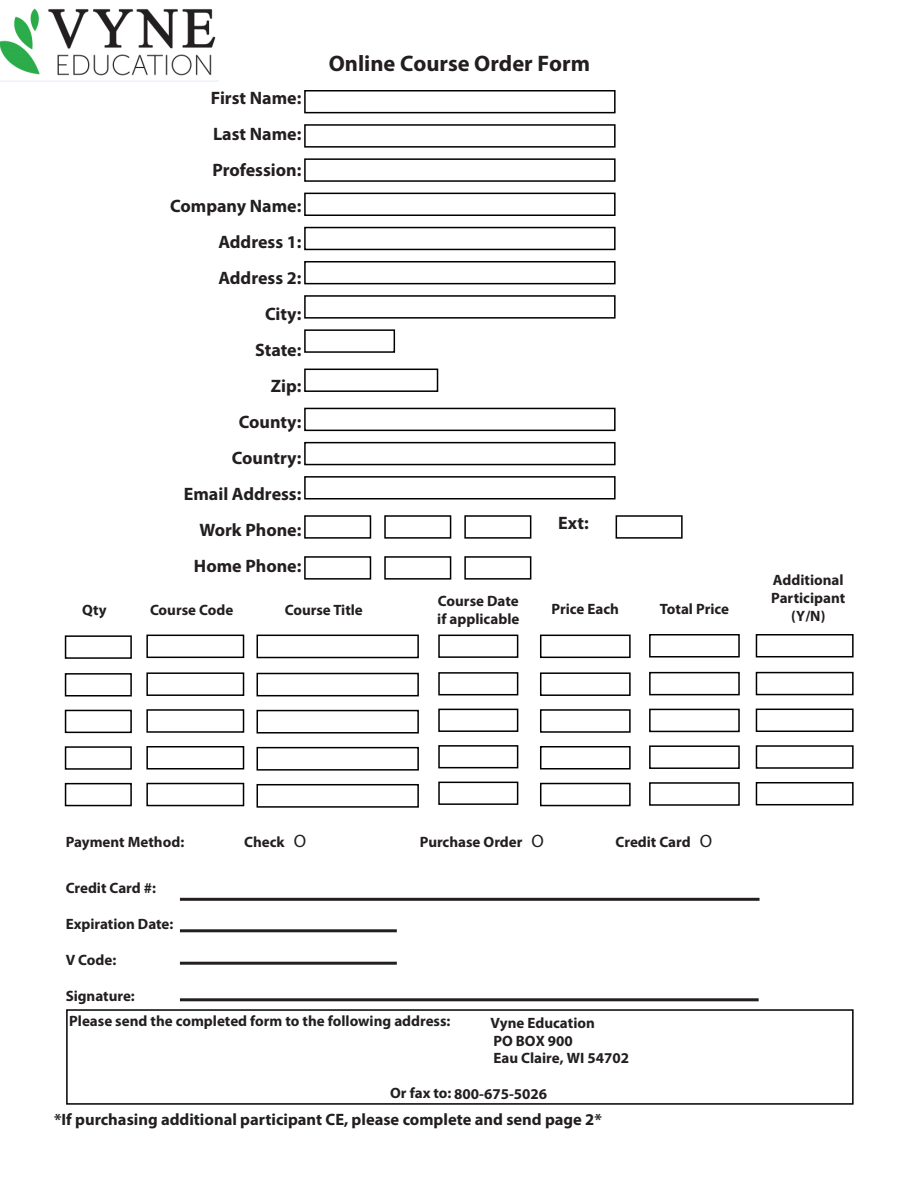
<style>
.page{position:relative;width:918px;height:1188px;background:#fff}
.page>*{position:absolute;margin:0;border:0;box-sizing:border-box;transform-origin:0 0}
.t1{font:700 22.5px "Myriad Pro";color:#231f20}
.t2{font:700 18px/36px "Myriad Pro";color:#231f20;text-align:right}
.t3{font:700 16.5px "Myriad Pro";color:#231f20}
.t4{font:700 15px/18px "Myriad Pro";color:#231f20}
.s1{font-weight:400;font-size:18px;color:#fff}
.s2{font-weight:400;font-size:18px}
</style>
<div class="page">
<div style="left:304px;top:90px;width:312px;height:23px;background:#fff;border:2px solid #000"></div>
<div style="left:304px;top:193px;width:312px;height:23px;background:#fff;border:2px solid #000"></div>
<div style="left:304px;top:124px;width:312px;height:24px;background:#fff;border:2px solid #000"></div>
<div style="left:304px;top:158px;width:312px;height:24px;background:#fff;border:2px solid #000"></div>
<div style="left:304px;top:227px;width:312px;height:23px;background:#fff;border:2px solid #000"></div>
<div style="left:304px;top:261px;width:312px;height:23px;background:#fff;border:2px solid #000"></div>
<div style="left:304px;top:295px;width:312px;height:24px;background:#fff;border:2px solid #000"></div>
<div style="left:304px;top:329px;width:91px;height:24px;background:#fff;border:2px solid #000"></div>
<div style="left:304px;top:369px;width:134px;height:23px;background:#fff;border:2px solid #000"></div>
<div style="left:304px;top:408px;width:312px;height:23px;background:#fff;border:2px solid #000"></div>
<div style="left:304px;top:442px;width:312px;height:23px;background:#fff;border:2px solid #000"></div>
<div style="left:304px;top:476px;width:312px;height:24px;background:#fff;border:2px solid #000"></div>
<div style="left:304px;top:515px;width:67px;height:24px;background:#fff;border:2px solid #000"></div>
<div style="left:384px;top:515px;width:67px;height:24px;background:#fff;border:2px solid #000"></div>
<div style="left:464px;top:515px;width:67px;height:24px;background:#fff;border:2px solid #000"></div>
<div style="left:616px;top:515px;width:67px;height:24px;background:#fff;border:2px solid #000"></div>
<div style="left:304px;top:556px;width:67px;height:24px;background:#fff;border:2px solid #000"></div>
<div style="left:384px;top:556px;width:67px;height:24px;background:#fff;border:2px solid #000"></div>
<div style="left:464px;top:556px;width:67px;height:24px;background:#fff;border:2px solid #000"></div>
<div style="left:66px;top:1009px;width:788px;height:96px;background:#fff;border:2px solid #000"></div>
<div style="left:180px;top:998px;width:579px;height:3px;border:2px solid #231f20"></div>
<div style="left:180px;top:898px;width:580px;height:3px;border:2px solid #231f20"></div>
<div style="left:180px;top:929px;width:217px;height:3px;border:2px solid #231f20"></div>
<div style="left:180px;top:962px;width:217px;height:3px;border:2px solid #231f20"></div>
<div style="left:65px;top:635px;width:67px;height:24px;background:#fff;border:2px solid #000"></div>
<div style="left:65px;top:673px;width:67px;height:24px;background:#fff;border:2px solid #000"></div>
<div style="left:65px;top:710px;width:67px;height:23px;background:#fff;border:2px solid #000"></div>
<div style="left:65px;top:746px;width:67px;height:24px;background:#fff;border:2px solid #000"></div>
<div style="left:65px;top:783px;width:67px;height:23px;background:#fff;border:2px solid #000"></div>
<div style="left:146px;top:635px;width:98px;height:23px;background:#fff;border:2px solid #000"></div>
<div style="left:146px;top:672px;width:98px;height:24px;background:#fff;border:2px solid #000"></div>
<div style="left:146px;top:709px;width:98px;height:24px;background:#fff;border:2px solid #000"></div>
<div style="left:146px;top:746px;width:98px;height:24px;background:#fff;border:2px solid #000"></div>
<div style="left:146px;top:783px;width:98px;height:23px;background:#fff;border:2px solid #000"></div>
<div style="left:257px;top:635px;width:162px;height:23px;background:#fff;border:2px solid #000"></div>
<div style="left:257px;top:673px;width:162px;height:23px;background:#fff;border:2px solid #000"></div>
<div style="left:257px;top:710px;width:162px;height:24px;background:#fff;border:2px solid #000"></div>
<div style="left:257px;top:747px;width:162px;height:24px;background:#fff;border:2px solid #000"></div>
<div style="left:257px;top:784px;width:162px;height:24px;background:#fff;border:2px solid #000"></div>
<div style="left:438px;top:635px;width:80px;height:23px;background:#fff;border:2px solid #000"></div>
<div style="left:438px;top:672px;width:80px;height:23px;background:#fff;border:2px solid #000"></div>
<div style="left:438px;top:709px;width:80px;height:23px;background:#fff;border:2px solid #000"></div>
<div style="left:438px;top:745px;width:80px;height:23px;background:#fff;border:2px solid #000"></div>
<div style="left:438px;top:782px;width:80px;height:23px;background:#fff;border:2px solid #000"></div>
<div style="left:649px;top:634px;width:91px;height:24px;background:#fff;border:2px solid #000"></div>
<div style="left:649px;top:672px;width:91px;height:23px;background:#fff;border:2px solid #000"></div>
<div style="left:649px;top:709px;width:91px;height:23px;background:#fff;border:2px solid #000"></div>
<div style="left:649px;top:745px;width:91px;height:24px;background:#fff;border:2px solid #000"></div>
<div style="left:649px;top:782px;width:91px;height:24px;background:#fff;border:2px solid #000"></div>
<div style="left:756px;top:634px;width:98px;height:23px;background:#fff;border:2px solid #000"></div>
<div style="left:756px;top:672px;width:98px;height:23px;background:#fff;border:2px solid #000"></div>
<div style="left:756px;top:709px;width:98px;height:23px;background:#fff;border:2px solid #000"></div>
<div style="left:756px;top:745px;width:98px;height:24px;background:#fff;border:2px solid #000"></div>
<div style="left:756px;top:782px;width:98px;height:23px;background:#fff;border:2px solid #000"></div>
<div style="left:540px;top:635px;width:91px;height:23px;background:#fff;border:2px solid #000"></div>
<div style="left:540px;top:672px;width:91px;height:24px;background:#fff;border:2px solid #000"></div>
<div style="left:540px;top:709px;width:91px;height:24px;background:#fff;border:2px solid #000"></div>
<div style="left:540px;top:746px;width:91px;height:24px;background:#fff;border:2px solid #000"></div>
<div style="left:540px;top:783px;width:91px;height:23px;background:#fff;border:2px solid #000"></div>
<img style="left:0;top:8px;width:219px;height:73px">
<p class="t2" style="left:170px;top:79px;width:133px">First Name:<br>Last Name:<br>Profession:<br>Company Name:<br>Address 1:<br>Address 2:<br>City:<br>State:<br>Zip:<br>County:<br>Country:<br>Email Address:<br>Work Phone:<br>Home Phone:</p>
<h1 class="t1" style="left:329px;top:49px;width:263px">Online Course Order Form</h1>
<p class="t2" style="left:558px;top:504px;width:32px">Ext:</p>
<p class="t4" style="left:82px;top:601px;width:26px">Qty</p>
<p class="t4" style="left:150px;top:601px;width:85px">Course Code</p>
<p class="t4" style="left:285px;top:601px;width:80px">Course Title</p>
<p class="t4" style="left:437px;top:592px;width:84px">Course Date if applicable</p>
<p class="t4" style="left:552px;top:600px;width:69px">Price Each</p>
<p class="t4" style="left:660px;top:600px;width:71px">Total Price</p>
<p class="t4" style="left:771px;top:571px;width:75px;text-align:center">Additional<br>Participant (Y/N)</p>
<p class="t4" style="left:66px;top:833px;width:136px">Payment Method: <span class="s1">O</span></p>
<p class="t4" style="left:244px;top:833px;width:63px">Check <span class="s2">O</span></p>
<p class="t4" style="left:420px;top:833px;width:126px">Purchase Order <span class="s2">O</span></p>
<p class="t4" style="left:616px;top:833px;width:98px">Credit Card <span class="s2">O</span></p>
<p class="t4" style="left:66px;top:878px;width:92px">Credit Card #:</p>
<p class="t4" style="left:66px;top:914px;width:109px">Expiration Date:</p>
<p class="t4" style="left:66px;top:950px;width:52px">V Code:</p>
<p class="t4" style="left:66px;top:986px;width:71px">Signature:</p>
<p class="t4" style="left:69px;top:1011px;width:383px">Please send the completed form to the following address:</p>
<p class="t4" style="left:490px;top:1014px;width:140px">Vyne Education<br>PO BOX 900<br>Eau Claire, WI 54702</p>
<p class="t4" style="left:390px;top:1085px;width:159px">Or fax to: 800-675-5026</p>
<p class="t3" style="left:54px;top:1109px;width:549px">*If purchasing additional participant CE, please complete and send page 2*</p>
</div>
